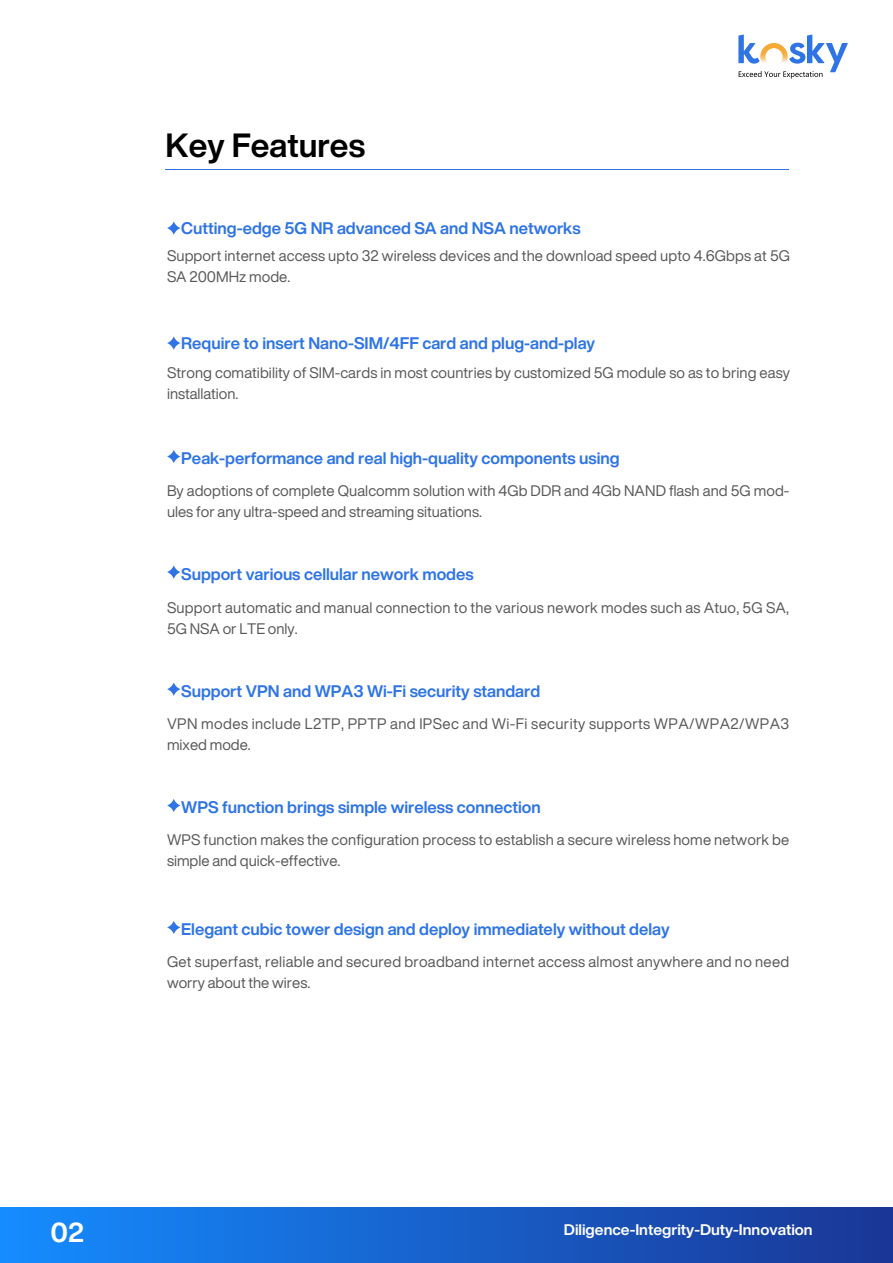
<style>
.page{position:relative;width:893px;height:1263px;background:#fff}
.page>*{position:absolute;margin:0;border:0;box-sizing:border-box;transform-origin:0 0}
.t1{font:700 33px "Helvetica Now Display";color:#000}
.t2{font:700 27px "Helvetica Now Display";color:#fff}
.t3{font:700 16.5px "Helvetica Now Display";color:#2e74e5}
.t4{font:700 15.15px "Helvetica Now Display";color:#fff}
.t5{font:15px/21px "Helvetica Now Display";letter-spacing:.01em;color:#595858}
</style>
<div class="page">
<div style="left:1px;top:1207px;width:892px;height:56px;background:linear-gradient(to right,#158cff,#1a3696)"></div>
<svg style="left:738px;top:35px;width:110px;height:44px"></svg>
<hr style="left:166px;top:169px;width:623px;height:1px;background:#2e74e5">
<svg style="left:167px;top:221px;width:14px;height:14px"></svg>
<svg style="left:167px;top:336px;width:14px;height:14px"></svg>
<svg style="left:167px;top:450px;width:14px;height:13px"></svg>
<svg style="left:167px;top:565px;width:14px;height:14px"></svg>
<svg style="left:167px;top:682px;width:14px;height:14px"></svg>
<svg style="left:167px;top:799px;width:14px;height:13px"></svg>
<svg style="left:167px;top:921px;width:14px;height:13px"></svg>
<h1 class="t1" style="left:166px;top:123px;width:201px">Key Features</h1>
<p class="t3" style="left:181px;top:217px;width:401px">Cutting-edge 5G NR advanced SA and NSA networks</p>
<p class="t5" style="left:167px;top:245px;width:624px">Support internet access upto 32 wireless devices and the download speed upto 4.6Gbps at 5G<br>SA 200MHz mode.</p>
<p class="t3" style="left:181px;top:332px;width:415px">Require to insert Nano-SIM/4FF card and plug-and-play</p>
<p class="t5" style="left:167px;top:362px;width:624px">Strong comatibility of SIM-cards in most countries by customized 5G module so as to bring easy installation.</p>
<p class="t3" style="left:181px;top:447px;width:440px">Peak-performance and real high-quality components using</p>
<p class="t5" style="left:167px;top:480px;width:624px">By adoptions of complete Qualcomm solution with 4Gb DDR and 4Gb NAND flash and 5G mod&shy;ules for any ultra-speed and streaming situations.</p>
<p class="t3" style="left:181px;top:562px;width:294px">Support various cellular nework modes</p>
<p class="t5" style="left:167px;top:597px;width:623px">Support automatic and manual connection to the various nework modes such as Atuo, 5G SA,<br>5G NSA or LTE only.</p>
<p class="t3" style="left:181px;top:679px;width:360px">Support VPN and WPA3 Wi-Fi security standard</p>
<p class="t5" style="left:167px;top:713px;width:624px">VPN modes include L2TP, PPTP and IPSec and Wi-Fi security supports WPA/WPA2/WPA3 mixed mode.</p>
<p class="t3" style="left:181px;top:796px;width:361px">WPS function brings simple wireless connection</p>
<p class="t5" style="left:167px;top:829px;width:624px">WPS function makes the configuration process to establish a secure wireless home network be simple and quick-effective.</p>
<p class="t3" style="left:181px;top:918px;width:490px">Elegant cubic tower design and deploy immediately without delay</p>
<p class="t5" style="left:167px;top:951px;width:624px">Get superfast, reliable and secured broadband internet access almost anywhere and no need worry about the wires.</p>
<h2 class="t2" style="left:51px;top:1214px;width:35px">02</h2>
<p class="t4" style="left:564px;top:1219px;width:250px">Diligence-Integrity-Duty-Innovation</p>
</div>
